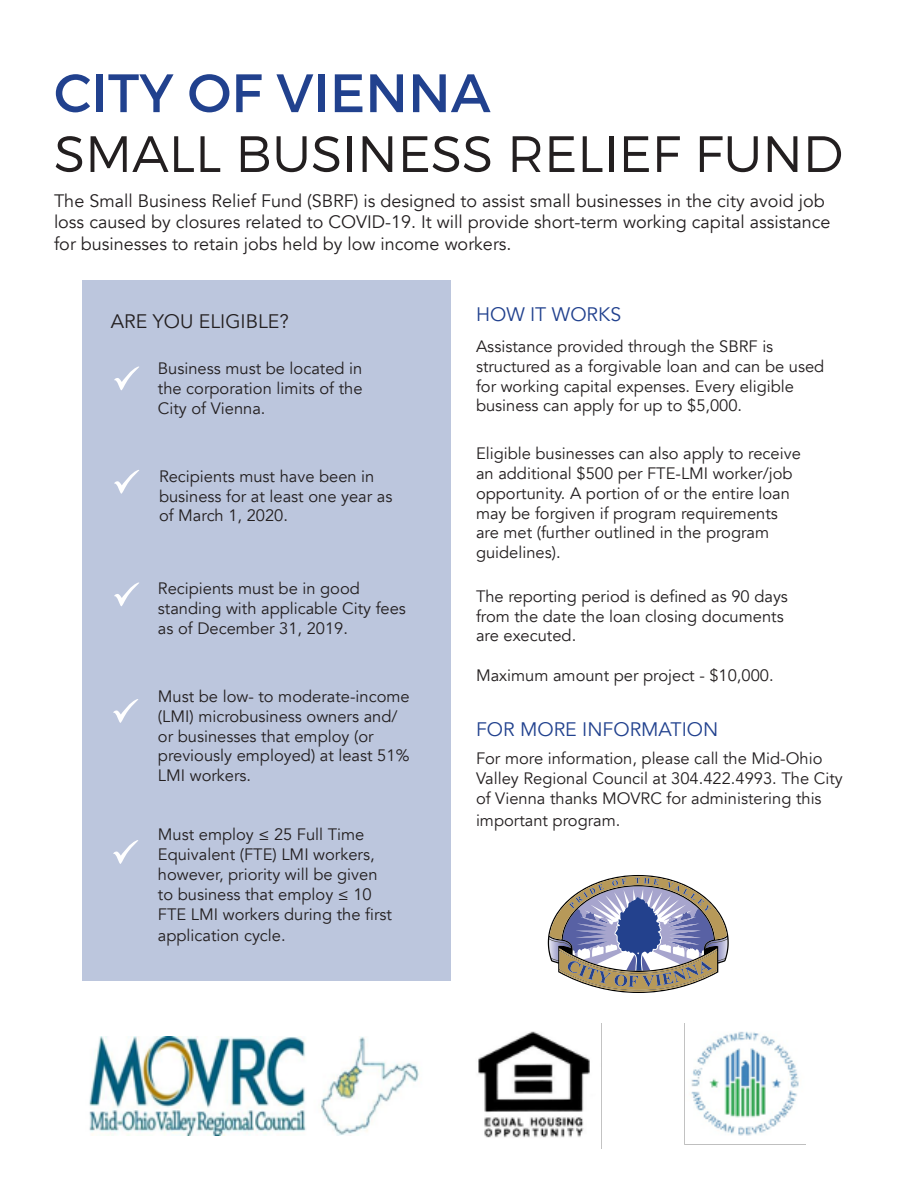
<style>
.page{position:relative;width:918px;height:1188px;background:#fff}
.page>*{position:absolute;margin:0;border:0;box-sizing:border-box;transform-origin:0 0}
.t1{font:54px "Montserrat";color:#21418e}
.t2{font:300 51px "Montserrat";color:#231f20}
.t3{font:19.5px "Avenir";color:#21418e}
.t4{font:19.5px "Avenir";color:#231f20}
.t5{font:18px/21.6px "Avenir";color:#231f20}
.t6{font:16.5px/19.8px "Avenir";color:#231f20}
</style>
<div class="page">
<div style="left:82px;top:281px;width:369px;height:700px;background:#bcc6dd"></div>
<img style="left:89px;top:1036px;width:330px;height:100px">
<svg style="left:548px;top:875px;width:181px;height:118px"></svg>
<img style="left:478px;top:1023px;width:328px;height:126px">
<svg style="left:114px;top:366px;width:25px;height:24px"></svg>
<svg style="left:113px;top:840px;width:25px;height:24px"></svg>
<svg style="left:113px;top:699px;width:25px;height:24px"></svg>
<svg style="left:114px;top:582px;width:25px;height:24px"></svg>
<svg style="left:114px;top:470px;width:25px;height:24px"></svg>
<p class="t1" style="left:54px;top:60px;width:438px">CITY OF VIENNA</p>
<p class="t2" style="left:54px;top:123px;width:791px">SMALL BUSINESS RELIEF FUND</p>
<p class="t5" style="left:54px;top:190px;width:778px">The Small Business Relief Fund (SBRF) is designed to assist small businesses in the city avoid job loss caused by closures related to COVID-19. It will provide short-term working capital assistance for businesses to retain jobs held by low income workers.</p>
<p class="t4" style="left:111px;top:310px;width:179px">ARE YOU ELIGIBLE?</p>
<p class="t6" style="left:158px;top:359px;width:206px;text-align:justify">Business must be located in the corporation limits of the City of Vienna.</p>
<p class="t6" style="left:159px;top:466px;width:235px">Recipients must have been in business for at least one year as of March 1, 2020.</p>
<p class="t6" style="left:158px;top:579px;width:250px">Recipients must be in good standing with applicable City fees as of December 31, 2019.</p>
<p class="t6" style="left:158px;top:687px;width:253px">Must be low- to moderate-income (LMI) microbusiness owners and/ or businesses that employ (or previously employed) at least 51%<br>LMI workers.</p>
<p class="t6" style="left:158px;top:825px;width:236px">Must employ ≤ 25 Full Time<br>Equivalent (FTE) LMI workers, however, priority will be given to business that employ ≤ 10<br>FTE LMI workers during the first</p>
<p class="t6" style="left:158px;top:926px;width:129px">application cycle.</p>
<p class="t3" style="left:476px;top:303px;width:147px">HOW IT WORKS</p>
<p class="t6" style="left:476px;top:337px;width:350px">Assistance provided through the SBRF is structured as a forgivable loan and can be used for working capital expenses. Every eligible business can apply for up to $5,000.</p>
<p class="t6" style="left:476px;top:444px;width:326px">Eligible businesses can also apply to receive</p>
<p class="t6" style="left:476px;top:464px;width:318px">an additional $500 per FTE-LMI worker/job</p>
<p class="t6" style="left:476px;top:483px;width:316px">opportunity. A portion of or the entire loan</p>
<p class="t6" style="left:476px;top:503px;width:303px">may be forgiven if program requirements</p>
<p class="t6" style="left:476px;top:523px;width:295px">are met (further outlined in the program</p>
<p class="t6" style="left:476px;top:543px;width:86px">guidelines).</p>
<p class="t6" style="left:476px;top:587px;width:313px">The reporting period is defined as 90 days from the date the loan closing documents are executed.</p>
<p class="t6" style="left:476px;top:666px;width:299px">Maximum amount per project - $10,000.</p>
<p class="t3" style="left:476px;top:717px;width:244px">FOR MORE INFORMATION</p>
<p class="t6" style="left:476px;top:749px;width:368px">For more information, please call the Mid-Ohio<br>Valley Regional Council at 304.422.4993. The City of Vienna thanks MOVRC for administering this</p>
<p class="t6" style="left:476px;top:810px;width:146px">important program.</p>
</div>
